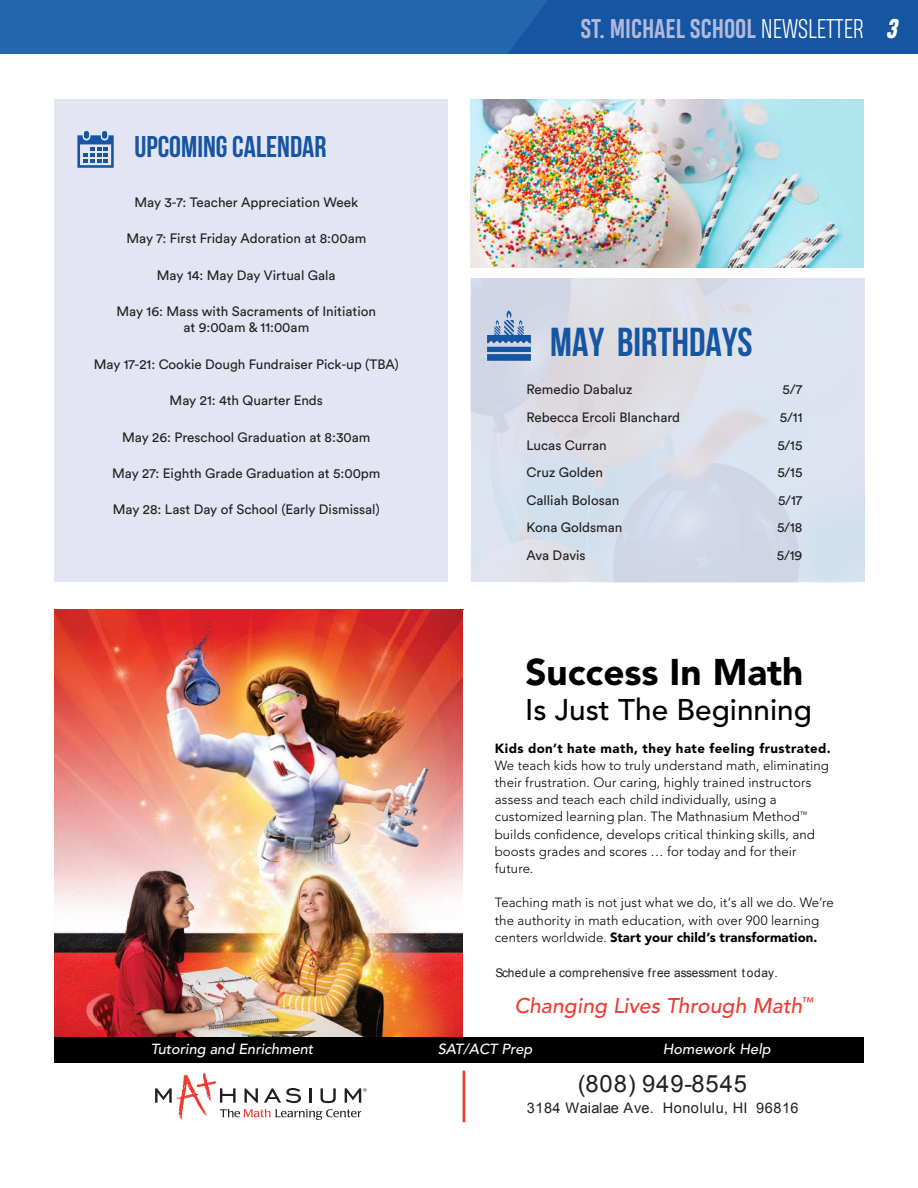
<style>
.page{position:relative;width:918px;height:1188px;background:#fff}
.page>*{position:absolute;margin:0;border:0;box-sizing:border-box;transform-origin:0 0}
.t1{font:700 40.35px "Bebas Neue";color:#1555a1}
.t2{font:900 36.9px "Avenir";color:#000}
.t3{font:700 30px "Bebas Neue";color:#1555a1}
.t4{font:500 29.7px "Avenir";color:#000}
.t5{font:700 25.5px "Heading Pro";color:#b2b9db}
.t6{font:23.85px "Arial";letter-spacing:.035em;color:#231f20}
.t7{font:italic 500 21.15px "Avenir";letter-spacing:.005em;color:#ee3b34}
.t8{font:italic 500 14.55px "Avenir";color:#fff}
.t9{font:14.55px "Arial";letter-spacing:.035em;color:#231f20}
.t10{font:13.5px/16.2px "Circular Std";color:#231f20;text-align:center}
.t11{font:300 13.2px/17.2px "Avenir";letter-spacing:.005em;color:#000}
.t12{font:11.85px "Arial";letter-spacing:.02em;color:#231f20}
.s1{font-weight:300;color:#fff}
.s2{font-weight:800;font-style:italic;color:#fff}
.s3{font-weight:900}
</style>
<div class="page">
<div style="left:0;top:0;width:918px;height:54px;background:#1555a1"></div>
<div style="left:0;top:0;width:548px;height:54px;background:#2267ad"></div>
<div style="left:55px;top:99px;width:393px;height:483px;background:#e3e5f2"></div>
<div style="left:102px;top:131px;width:5px;height:8px;background:#1555a1;border-radius:3px"></div>
<div style="left:84px;top:131px;width:5px;height:8px;background:#1555a1;border-radius:3px"></div>
<svg style="left:77px;top:135px;width:37px;height:33px"></svg>
<svg style="left:487px;top:310px;width:44px;height:51px;background:#7b9bc6"></svg>
<img style="left:54px;top:610px;width:409px;height:427px">
<div style="left:54px;top:1037px;width:810px;height:26px;background:#000"></div>
<hr style="left:463px;top:1071px;width:2px;height:51px;background:#ee3b32">
<svg style="left:155px;top:1073px;width:212px;height:47px"></svg>
<img style="left:471px;top:99px;width:393px;height:168px">
<p class="t3" style="left:134px;top:130px;width:194px">UPCOMING CALENDAR</p>
<p class="t10" style="left:135px;top:194px;width:225px">May 3-7: Teacher Appreciation Week</p>
<p class="t10" style="left:126px;top:230px;width:241px">May 7: First Friday Adoration at 8:00am</p>
<p class="t10" style="left:157px;top:267px;width:180px">May 14: May Day Virtual Gala</p>
<p class="t10" style="left:117px;top:303px;width:261px">May 16: Mass with Sacraments of Initiation at 9:00am &amp; 11:00am</p>
<p class="t10" style="left:94px;top:356px;width:307px">May 17-21: Cookie Dough Fundraiser Pick-up (TBA)</p>
<p class="t10" style="left:170px;top:392px;width:155px">May 21: 4th Quarter Ends</p>
<p class="t10" style="left:122px;top:429px;width:250px">May 26: Preschool Graduation at 8:30am</p>
<p class="t10" style="left:112px;top:465px;width:270px">May 27: Eighth Grade Graduation at 5:00pm</p>
<p class="t10" style="left:113px;top:501px;width:268px">May 28: Last Day of School (Early Dismissal)</p>
<h3 class="t5" style="left:580px;top:13px;width:318px">ST. MICHAEL SCHOOL <span class="s1">NEWSLETTER</span> <span class="s2">3</span></h3>
<p class="t1" style="left:550px;top:320px;width:204px">MAY BIRTHDAYS</p>
<p class="t10" style="left:526px;top:381px;width:107px">Remedio Dabaluz</p>
<p class="t10" style="left:783px;top:381px;width:21px">5/7</p>
<p class="t10" style="left:526px;top:409px;width:155px">Rebecca Ercoli Blanchard</p>
<p class="t10" style="left:780px;top:409px;width:24px">5/11</p>
<p class="t10" style="left:526px;top:437px;width:82px">Lucas Curran</p>
<p class="t10" style="left:777px;top:437px;width:27px">5/15</p>
<p class="t10" style="left:526px;top:464px;width:78px">Cruz Golden</p>
<p class="t10" style="left:777px;top:464px;width:27px">5/15</p>
<p class="t10" style="left:526px;top:492px;width:94px">Calliah Bolosan</p>
<p class="t10" style="left:778px;top:492px;width:26px">5/17</p>
<p class="t10" style="left:526px;top:519px;width:98px">Kona Goldsman</p>
<p class="t10" style="left:777px;top:519px;width:27px">5/18</p>
<p class="t10" style="left:526px;top:547px;width:61px">Ava Davis</p>
<p class="t10" style="left:777px;top:547px;width:27px">5/19</p>
<p class="t2" style="left:525px;top:649px;width:280px">Success In Math</p>
<p class="t4" style="left:525px;top:692px;width:288px">Is Just The Beginning</p>
<p class="t11" style="left:495px;top:739px;width:338px"><span class="s3">Kids don’t hate math, they hate feeling frustrated.<br></span>We teach kids how to truly understand math, eliminating their frustration. Our caring, highly trained instructors assess and teach each child individually, using a customized learning plan. The Mathnasium Method<sup>™ </sup>builds confidence, develops critical thinking skills, and boosts grades and scores … for today and for their future.</p>
<p class="t11" style="left:495px;top:894px;width:341px">Teaching math is not just what we do, it’s all we do. We’re the authority in math education, with over 900 learning centers worldwide. <span class="s3">Start your child’s transformation.</span></p>
<p class="t12" style="left:495px;top:965px;width:284px">Schedule a comprehensive free assessment t oday.</p>
<p class="t7" style="left:514px;top:994px;width:301px">Changing Lives Through Math<sup>™</sup></p>
<p class="t8" style="left:151px;top:1040px;width:164px">Tutoring and Enrichment</p>
<p class="t8" style="left:438px;top:1040px;width:96px">SAT/ACT Prep</p>
<p class="t8" style="left:663px;top:1040px;width:109px">Homework Help</p>
<p class="t6" style="left:578px;top:1068px;width:171px">(808) 949-8545</p>
<p class="t9" style="left:527px;top:1098px;width:273px">3184 Waialae Ave. Honolulu, HI 96816</p>
</div>
